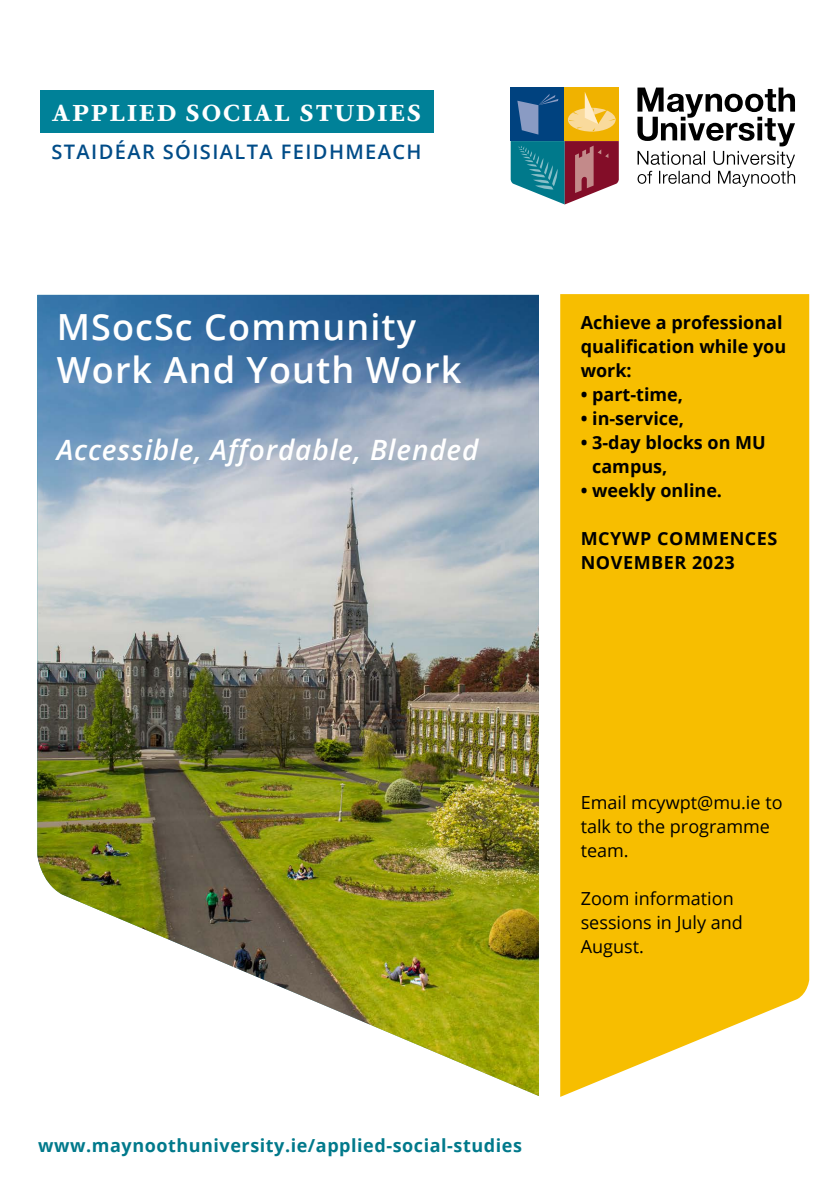
<style>
.page{position:relative;width:840px;height:1191px;background:#fff}
.page>*{position:absolute;margin:0;border:0;box-sizing:border-box;transform-origin:0 0}
.t1{font:600 36px/43.2px "Open Sans";letter-spacing:.03em;color:#fff}
.t2{font:italic 600 28px "Open Sans";letter-spacing:.03em;color:#fff}
.t3{font:700 24px "Corundum Text";letter-spacing:.08em;color:#fff}
.t4{font:600 20px "Open Sans";letter-spacing:.07em;color:#004c88}
.t5{font:700 18px/24px "Open Sans";color:#000}
.t6{font:18px/24px "Open Sans";color:#000}
.t7{font:700 18px "Open Sans";letter-spacing:.03em;color:#00798b}
.t8{font:700 18px/24px "Open Sans";letter-spacing:.03em;color:#000}
</style>
<div class="page">
<div style="left:560px;top:294px;width:248px;height:802px;background:#f7be00"></div>
<img style="left:37px;top:295px;width:501px;height:801px">
<div style="left:40px;top:90px;width:393px;height:42px;background:#008198"></div>
<div style="left:510px;top:88px;width:54px;height:53px;background:#00427f"></div>
<svg style="left:517px;top:94px;width:41px;height:41px"></svg>
<div style="left:564px;top:88px;width:54px;height:53px;background:#f0b200"></div>
<svg style="left:567px;top:92px;width:48px;height:40px"></svg>
<svg style="left:510px;top:141px;width:108px;height:63px"></svg>
<svg style="left:637px;top:88px;width:157px;height:99px"></svg>
<h3 class="t3" style="left:52px;top:94px;width:370px">APPLIED SOCIAL STUDIES</h3>
<p class="t4" style="left:51px;top:138px;width:371px">STAIDÉAR SÓISIALTA FEIDHMEACH</p>
<h1 class="t1" style="left:57px;top:304px;width:406px">MSocSc Community<br>Work And Youth Work</h1>
<h2 class="t2" style="left:57px;top:430px;width:423px">Accessible, Affordable, Blended</h2>
<p class="t5" style="left:580px;top:309px;width:207px">Achieve a professional qualification while you work:</p>
<p class="t5" style="left:580px;top:381px;width:104px">• part-time,</p>
<p class="t5" style="left:580px;top:405px;width:105px">• in-service,</p>
<p class="t5" style="left:592px;top:429px;width:175px;text-indent:-11px">• 3-day blocks on MU campus,</p>
<p class="t5" style="left:580px;top:477px;width:143px">• weekly online.</p>
<p class="t8" style="left:580px;top:525px;width:198px">MCYWP COMMENCES<br>NOVEMBER 2023</p>
<p class="t6" style="left:580px;top:789px;width:203px">Email mcywpt@mu.ie to talk to the programme team.</p>
<p class="t6" style="left:580px;top:885px;width:164px">Zoom information sessions in July and<br>August.</p>
<p class="t7" style="left:38px;top:1132px;width:485px">www.maynoothuniversity.ie/applied-social-studies</p>
</div>
